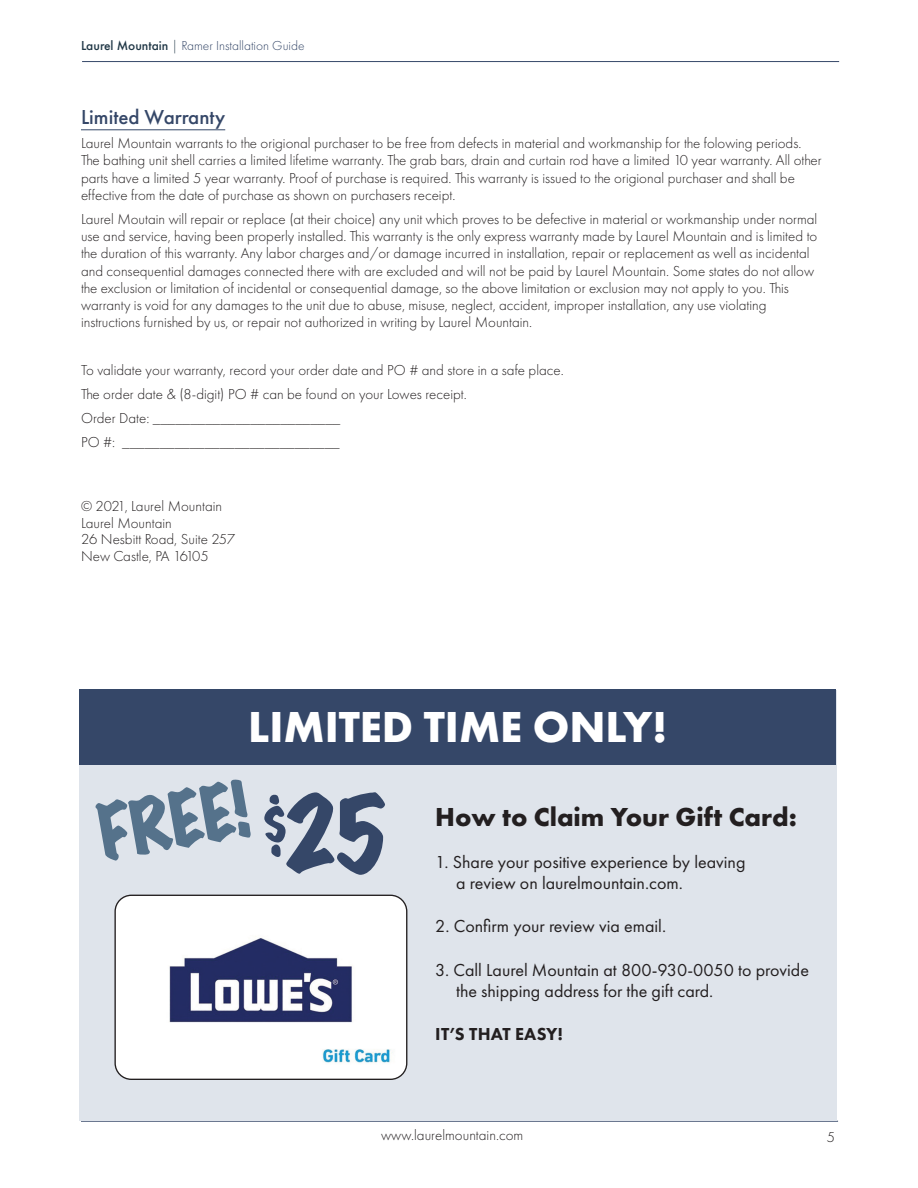
<style>
.page{position:relative;width:918px;height:1188px;background:#fff}
.page>*{position:absolute;margin:0;border:0;box-sizing:border-box;transform-origin:0 0}
.t1{font:90px "Marker Felt Wide";color:#354768}
.t2{font:67.5px "Marker Felt Wide";color:#55728b}
.t3{font:700 45px "Futura PT";color:#fff}
.t4{font:700 27px "Futura PT";color:#231f20}
.sub_head1{font:500 21px "Futura PT";color:#354768}
.t5{font:18px/21.6px "Futura PT";color:#231f20}
.t6{font:800 18px "Futura PT";letter-spacing:.01em;color:#231f20}
.Body_text{font:300 15px/17.2px "Futura PT";color:#231f20}
.t7{font:300 13.5px "Futura PT";color:#354768}
.s1{font-weight:500;color:#203746}
.s2{color:#203746}
</style>
<div class="page">
<hr style="left:82px;top:61px;width:757px;height:1px;background:#354768">
<hr style="left:81px;top:1121px;width:757px;height:1px;background:#354768">
<div style="left:79px;top:690px;width:757px;height:430px;background:#dfe4eb"></div>
<div style="left:80px;top:690px;width:756px;height:75px;background:#354768"></div>
<hr style="left:81px;top:129px;width:144px;height:1px;background:#354768">
<img style="left:116px;top:895px;width:291px;height:184px">
<div style="left:114px;top:895px;width:293px;height:185px;border:1px solid #231f20;border-radius:16px"></div>
<p class="t7" style="left:81px;top:38px;width:225px"><span class="s1">Laurel Mountain</span> <span class="s2">|</span> Ramer Installation Guide</p>
<p class="sub_head1" style="left:81px;top:104px;width:146px">Limited Warranty</p>
<p class="Body_text" style="left:81px;top:135px;width:742px">Laurel Mountain warrants to the origional purchaser to be free from defects in material and workmanship for the folowing periods.<br>The bathing unit shell carries a limited lifetime warranty. The grab bars, drain and curtain rod have a limited 10 year warranty. All other parts have a limited 5 year warranty. Proof of purchase is required. This warranty is issued to the origional purchaser and shall be effective from the date of purchase as shown on purchasers receipt.</p>
<p class="Body_text" style="left:81px;top:210px;width:738px">Laurel Moutain will repair or replace (at their choice) any unit which proves to be defective in material or workmanship under normal use and service, having been properly installed. This warranty is the only express warranty made by Laurel Mountain and is limited to the duration of this warranty. Any labor charges and/or damage incurred in installation, repair or replacement as well as incidental and consequential damages connected there with are excluded and will not be paid by Laurel Mountain. Some states do not allow the exclusion or limitation of incidental or consequential damage, so the above limitation or exclusion may not apply to you. This warranty is void for any damages to the unit due to abuse, misuse, neglect, accident, improper installation, any use violating instructions furnished by us, or repair not authorized in writing by Laurel Mountain.</p>
<p class="Body_text" style="left:81px;top:362px;width:484px">To validate your warranty, record your order date and PO # and store in a safe place.</p>
<p class="Body_text" style="left:81px;top:386px;width:387px">The order date &amp; (8-digit) PO # can be found on your Lowes receipt.</p>
<p class="Body_text" style="left:81px;top:410px;width:261px">Order Date: _________________________</p>
<p class="Body_text" style="left:81px;top:434px;width:260px">PO #: _____________________________</p>
<p class="Body_text" style="left:81px;top:498px;width:143px">© 2021, Laurel Mountain</p>
<p class="Body_text" style="left:81px;top:514px;width:92px">Laurel Mountain</p>
<p class="Body_text" style="left:81px;top:531px;width:156px">26 Nesbitt Road, Suite 257</p>
<p class="Body_text" style="left:81px;top:547px;width:129px">New Castle, PA 16105</p>
<p class="t3" style="left:248px;top:697px;width:421px">LIMITED TIME ONLY!</p>
<p class="t2" style="left:93px;top:800px;width:152px;rotate:-10deg">FREE!</p>
<p class="t1" style="left:264px;top:788px;width:124px">$25</p>
<p class="t4" style="left:435px;top:800px;width:363px">How to Claim Your Gift Card:</p>
<p class="t5" style="left:456px;top:851px;width:291px;text-indent:-21px">1. Share your positive experience by leaving a review on laurelmountain.com.</p>
<p class="t5" style="left:435px;top:916px;width:232px">2. Confirm your review via email.</p>
<p class="t5" style="left:456px;top:959px;width:354px;text-indent:-21px">3. Call Laurel Mountain at 800-930-0050 to provide the shipping address for the gift card.</p>
<p class="t6" style="left:435px;top:1023px;width:129px">IT’S THAT EASY!</p>
<p class="Body_text" style="left:381px;top:1127px;width:144px">www.laurelmountain.com</p>
<p class="Body_text" style="left:827px;top:1128px;width:10px">5</p>
</div>
